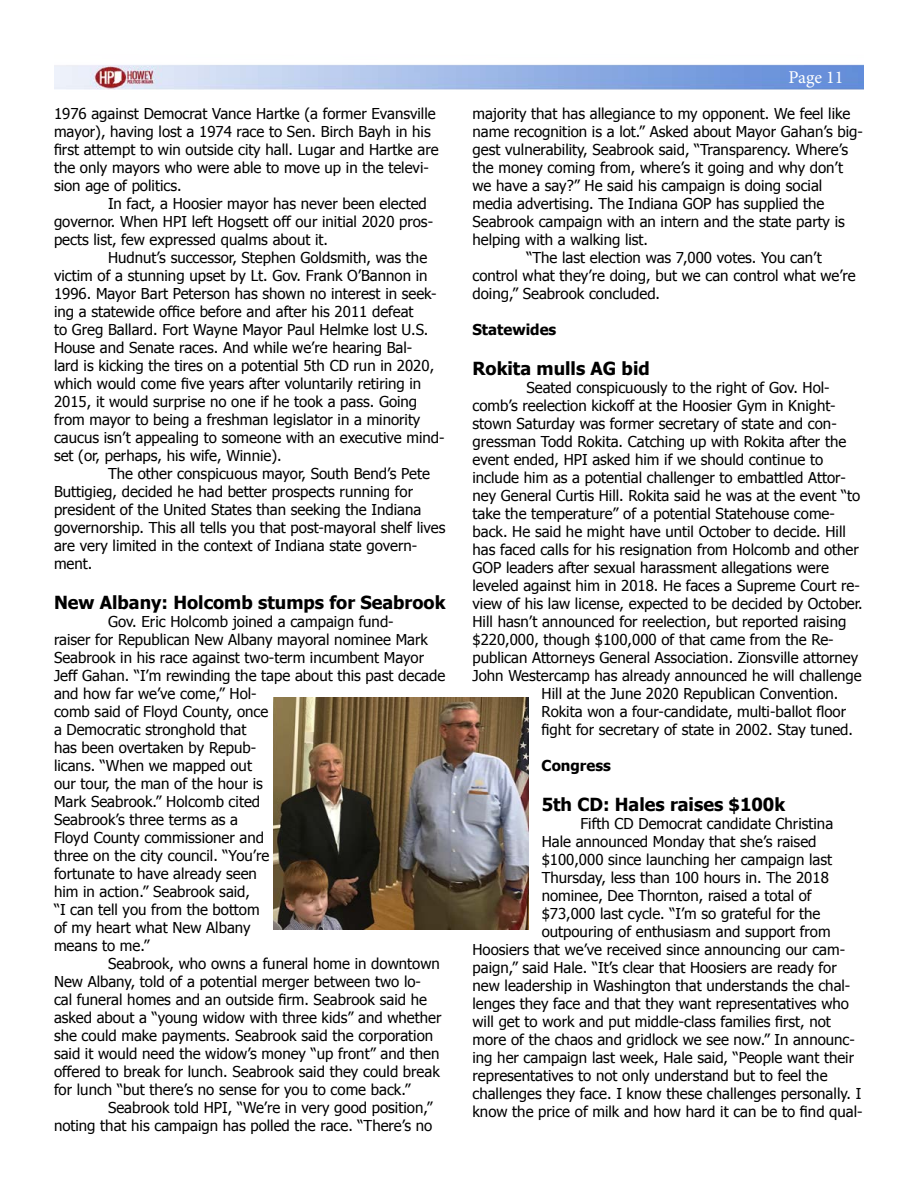
<style>
.page{position:relative;width:918px;height:1188px;background:#fff}
.page>*{position:absolute;margin:0;border:0;box-sizing:border-box;transform-origin:0 0}
.t1{font:700 18px "Tahoma";color:#000}
.t2{font:18px "Minion Pro";letter-spacing:-.005em;color:#fff}
.t3{font:15px/18px "Tahoma";color:#000}
.t4{font:700 15px "Tahoma";color:#000}
</style>
<div class="page">
<img style="left:54px;top:64px;width:810px;height:26px">
<img style="left:273px;top:698px;width:255px;height:232px">
<p class="t3" style="left:54px;top:104px;width:386px">1976 against Democrat Vance Hartke (a former Evansville mayor), having lost a 1974 race to Sen. Birch Bayh in his first attempt to win outside city hall. Lugar and Hartke are the only mayors who were able to move up in the televi&shy;sion age of politics.</p>
<p class="t3" style="left:54px;top:194px;width:381px;text-indent:54px">In fact, a Hoosier mayor has never been elected governor. When HPI left Hogsett off our initial 2020 pros&shy;pects list, few expressed qualms about it.</p>
<p class="t3" style="left:54px;top:248px;width:392px;text-indent:54px">Hudnut’s successor, Stephen Goldsmith, was the victim of a stunning upset by Lt. Gov. Frank O’Bannon in 1996. Mayor Bart Peterson has shown no interest in seek&shy;ing a statewide office before and after his 2011 defeat<br>to Greg Ballard. Fort Wayne Mayor Paul Helmke lost U.S.<br>House and Senate races. And while we’re hearing Bal-<br>lard is kicking the tires on a potential 5th CD run in 2020, which would come five years after voluntarily retiring in 2015, it would surprise no one if he took a pass. Going from mayor to being a freshman legislator in a minority caucus isn’t appealing to someone with an executive mind&shy;set (or, perhaps, his wife, Winnie).</p>
<p class="t3" style="left:54px;top:464px;width:393px;text-indent:54px">The other conspicuous mayor, South Bend’s Pete Buttigieg, decided he had better prospects running for president of the United States than seeking the Indiana governorship. This all tells you that post-mayoral shelf lives are very limited in the context of Indiana state govern&shy;ment.</p>
<p class="t1" style="left:54px;top:590px;width:393px">New Albany: Holcomb stumps for Seabrook</p>
<p class="t3" style="left:54px;top:612px;width:393px;text-indent:54px">Gov. Eric Holcomb joined a campaign fund-<br>raiser for Republican New Albany mayoral nominee Mark Seabrook in his race against two-term incumbent Mayor Jeff Gahan. “I’m rewinding the tape about this past decade and how far we’ve come,” Hol-<br>comb said of Floyd County, once<br>a Democratic stronghold that<br>has been overtaken by Repub-<br>licans. “When we mapped out<br>our tour, the man of the hour is<br>Mark Seabrook.” Holcomb cited<br>Seabrook’s three terms as a<br>Floyd County commissioner and<br>three on the city council. “You’re<br>fortunate to have already seen<br>him in action.” Seabrook said,<br>“I can tell you from the bottom<br>of my heart what New Albany<br>means to me.”</p>
<p class="t3" style="left:54px;top:954px;width:389px;text-indent:54px">Seabrook, who owns a funeral home in downtown New Albany, told of a potential merger between two lo&shy;cal funeral homes and an outside firm. Seabrook said he asked about a “young widow with three kids” and whether she could make payments. Seabrook said the corporation said it would need the widow’s money “up front” and then offered to break for lunch. Seabrook said they could break for lunch “but there’s no sense for you to come back.”</p>
<p class="t3" style="left:54px;top:1098px;width:380px;text-align:right">Seabrook told HPI, “We’re in very good position,”<br>noting that his campaign has polled the race. “There’s no</p>
<p class="t2" style="left:789px;top:65px;width:56px">Page 11</p>
<p class="t3" style="left:472px;top:104px;width:379px">majority that has allegiance to my opponent. We feel like</p>
<p class="t3" style="left:472px;top:122px;width:392px">name recognition is a lot.” Asked about Mayor Gahan’s big-</p>
<p class="t3" style="left:472px;top:140px;width:377px">gest vulnerability, Seabrook said, “Transparency. Where’s</p>
<p class="t3" style="left:472px;top:158px;width:372px">the money coming from, where’s it going and why don’t</p>
<p class="t3" style="left:472px;top:176px;width:351px">we have a say?” He said his campaign is doing social</p>
<p class="t3" style="left:472px;top:194px;width:354px">media advertising. The Indiana GOP has supplied the</p>
<p class="t3" style="left:472px;top:212px;width:374px">Seabrook campaign with an intern and the state party is</p>
<p class="t3" style="left:472px;top:230px;width:177px">helping with a walking list.</p>
<p class="t3" style="left:526px;top:248px;width:297px">“The last election was 7,000 votes. You can’t</p>
<p class="t3" style="left:472px;top:266px;width:385px">control what they’re doing, but we can control what we’re</p>
<p class="t3" style="left:472px;top:284px;width:189px">doing,” Seabrook concluded.</p>
<p class="t4" style="left:472px;top:319px;width:85px">Statewides</p>
<p class="t1" style="left:472px;top:356px;width:179px">Rokita mulls AG bid</p>
<p class="t3" style="left:526px;top:378px;width:305px">Seated conspicuously to the right of Gov. Hol-</p>
<p class="t3" style="left:472px;top:396px;width:365px">comb’s reelection kickoff at the Hoosier Gym in Knight-</p>
<p class="t3" style="left:472px;top:414px;width:366px">stown Saturday was former secretary of state and con-</p>
<p class="t3" style="left:472px;top:432px;width:375px">gressman Todd Rokita. Catching up with Rokita after the</p>
<p class="t3" style="left:472px;top:450px;width:352px">event ended, HPI asked him if we should continue to</p>
<p class="t3" style="left:472px;top:468px;width:375px">include him as a potential challenger to embattled Attor-</p>
<p class="t3" style="left:472px;top:486px;width:389px">ney General Curtis Hill. Rokita said he was at the event “to</p>
<p class="t3" style="left:472px;top:504px;width:364px">take the temperature” of a potential Statehouse come-</p>
<p class="t3" style="left:472px;top:522px;width:375px">back. He said he might have until October to decide. Hill</p>
<p class="t3" style="left:472px;top:540px;width:388px">has faced calls for his resignation from Holcomb and other</p>
<p class="t3" style="left:472px;top:558px;width:358px">GOP leaders after sexual harassment allegations were</p>
<p class="t3" style="left:472px;top:576px;width:389px">leveled against him in 2018. He faces a Supreme Court re-</p>
<p class="t3" style="left:472px;top:594px;width:392px">view of his law license, expected to be decided by October.</p>
<p class="t3" style="left:472px;top:612px;width:375px">Hill hasn’t announced for reelection, but reported raising</p>
<p class="t3" style="left:472px;top:630px;width:363px">$220,000, though $100,000 of that came from the Re-</p>
<p class="t3" style="left:472px;top:648px;width:387px">publican Attorneys General Association. Zionsville attorney</p>
<p class="t3" style="left:472px;top:666px;width:391px">John Westercamp has already announced he will challenge</p>
<p class="t3" style="left:542px;top:684px;width:298px">Hill at the June 2020 Republican Convention.</p>
<p class="t3" style="left:542px;top:702px;width:306px">Rokita won a four-candidate, multi-ballot floor</p>
<p class="t3" style="left:542px;top:720px;width:313px">fight for secretary of state in 2002. Stay tuned.</p>
<p class="t4" style="left:542px;top:755px;width:71px">Congress</p>
<p class="t1" style="left:542px;top:791px;width:245px">5th CD: Hales raises $100k</p>
<p class="t3" style="left:581px;top:814px;width:254px">Fifth CD Democrat candidate Christina</p>
<p class="t3" style="left:542px;top:832px;width:276px">Hale announced Monday that she’s raised</p>
<p class="t3" style="left:542px;top:850px;width:292px">$100,000 since launching her campaign last</p>
<p class="t3" style="left:542px;top:868px;width:289px">Thursday, less than 100 hours in. The 2018</p>
<p class="t3" style="left:542px;top:886px;width:272px">nominee, Dee Thornton, raised a total of</p>
<p class="t3" style="left:542px;top:904px;width:280px">$73,000 last cycle. “I’m so grateful for the</p>
<p class="t3" style="left:542px;top:922px;width:290px">outpouring of enthusiasm and support from</p>
<p class="t3" style="left:473px;top:940px;width:374px">Hoosiers that we’ve received since announcing our cam-</p>
<p class="t3" style="left:473px;top:958px;width:366px">paign,” said Hale. “It’s clear that Hoosiers are ready for</p>
<p class="t3" style="left:473px;top:976px;width:379px">new leadership in Washington that understands the chal-</p>
<p class="t3" style="left:473px;top:994px;width:378px">lenges they face and that they want representatives who</p>
<p class="t3" style="left:473px;top:1012px;width:360px">will get to work and put middle-class families first, not</p>
<p class="t3" style="left:473px;top:1030px;width:384px">more of the chaos and gridlock we see now.” In announc-</p>
<p class="t3" style="left:473px;top:1048px;width:383px">ing her campaign last week, Hale said, “People want their</p>
<p class="t3" style="left:473px;top:1066px;width:357px">representatives to not only understand but to feel the</p>
<p class="t3" style="left:473px;top:1084px;width:390px">challenges they face. I know these challenges personally. I</p>
<p class="t3" style="left:473px;top:1102px;width:392px">know the price of milk and how hard it can be to find qual-</p>
</div>
